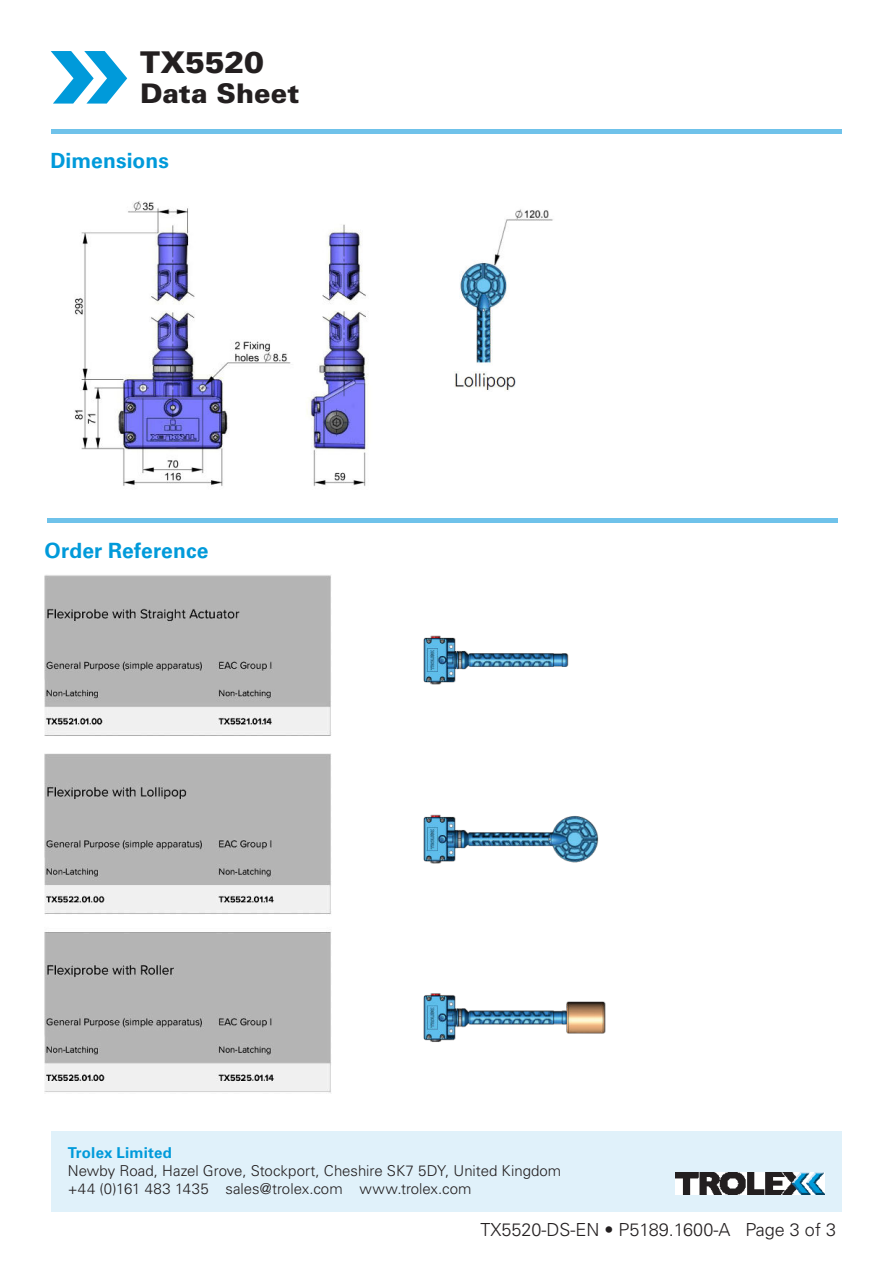
<style>
.page{position:relative;width:893px;height:1263px;background:#fff}
.page>*{position:absolute;margin:0;border:0;box-sizing:border-box;transform-origin:0 0}
.t1{font:900 30px "Univers LT Std";letter-spacing:-.01em;color:#231f20}
.t2{font:900 27px "Univers LT Std";color:#231f20}
.t3{font:700 21px "Univers LT Std";letter-spacing:.005em;color:#009ada}
.t4{font:300 18px "Univers LT Std";color:#231f20}
.t5{font:300 15px/18px "Univers LT Std";color:#231f20}
.t6{font:700 15px "Univers LT Std";letter-spacing:.01em;color:#009ada}
</style>
<div class="page">
<div style="left:51px;top:1131px;width:791px;height:81px;background:#e0f1fa"></div>
<img style="left:676px;top:1172px;width:149px;height:23px">
<svg style="left:51px;top:51px;width:76px;height:53px"></svg>
<hr style="left:51px;top:129px;width:791px;height:4px;background:#6fc2ea">
<hr style="left:47px;top:519px;width:791px;height:4px;background:#6fc2ea">
<img style="left:74px;top:201px;width:295px;height:286px">
<img style="left:45px;top:575px;width:286px;height:518px">
<img style="left:423px;top:635px;width:146px;height:50px">
<img style="left:423px;top:814px;width:176px;height:50px">
<img style="left:423px;top:993px;width:183px;height:49px">
<img style="left:454px;top:209px;width:99px;height:182px">
<h1 class="t1" style="left:140px;top:45px;width:126px">TX5520</h1>
<h2 class="t2" style="left:140px;top:78px;width:161px">Data Sheet</h2>
<h3 class="t3" style="left:50px;top:153px;width:120px">Dimensions</h3>
<h3 class="t3" style="left:45px;top:542px;width:165px">Order Reference</h3>
<p class="t6" style="left:68px;top:1147px;width:106px">Trolex Limited</p>
<p class="t5" style="left:68px;top:1163px;width:495px">Newby Road, Hazel Grove, Stockport, Cheshire SK7 5DY, United Kingdom +44 (0)161 483 1435 sales@trolex.com www.trolex.com</p>
<p class="t4" style="left:480px;top:1222px;width:357px">TX5520-DS-EN • P5189.1600-A Page 3 of 3</p>
</div>
